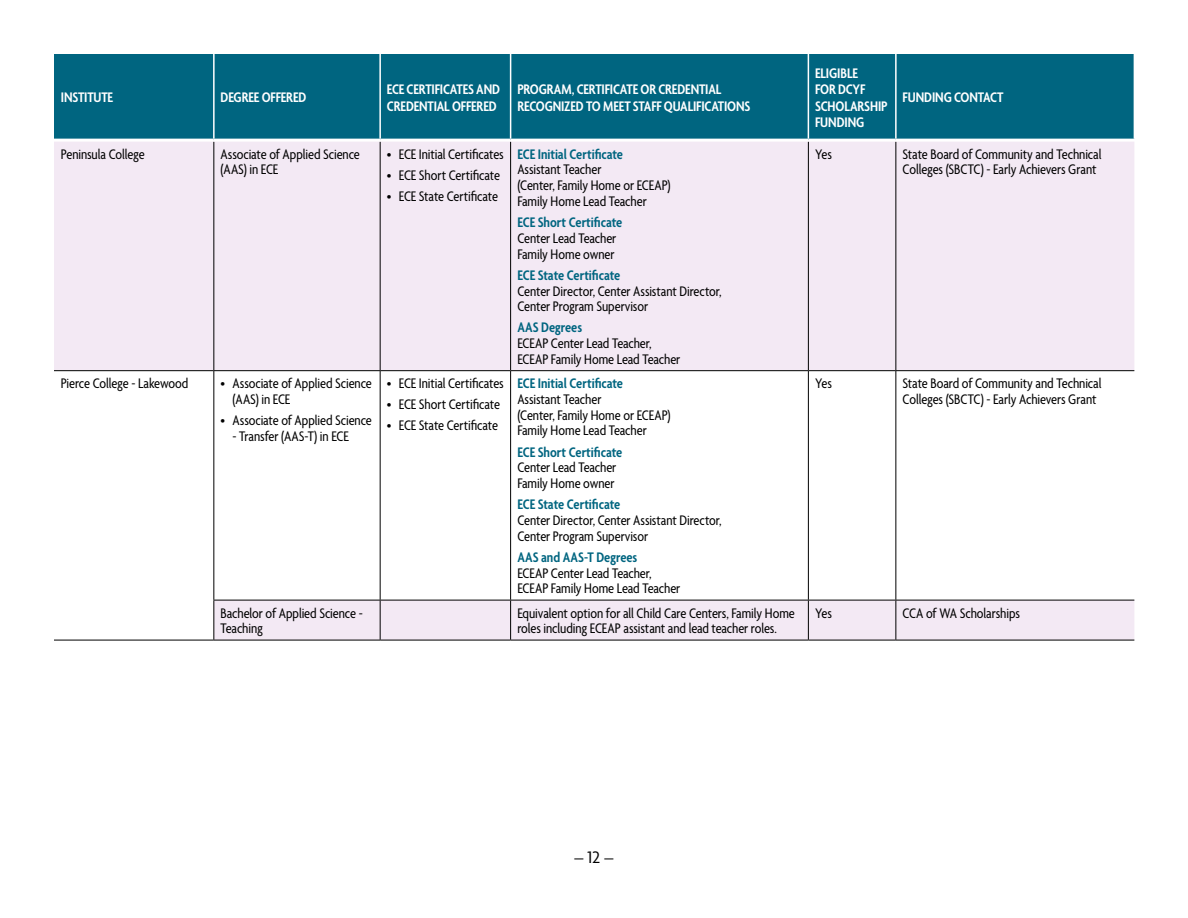
<style>
.page{position:relative;width:1188px;height:918px;background:#fff}
.page>*{position:absolute;margin:0;border:0;box-sizing:border-box;transform-origin:0 0}
.t1{font:18px "Agenda";color:#000}
.t2{font:condensed 15px/15.8px "Agenda";letter-spacing:-.005em;color:#000}
.t3{font:600 condensed 15px/16.5px "Agenda";letter-spacing:-.01em;color:#fff}
.t4{font:600 condensed 15px "Agenda";letter-spacing:-.005em;color:#006580}
</style>
<div class="page">
<div style="left:54px;top:54px;width:1080px;height:85px;background:#006580"></div>
<div style="left:54px;top:142px;width:1080px;height:228px;background:#f3e9f4"></div>
<svg style="left:54px;top:371px;width:1080px;height:269px"></svg>
<hr style="left:213px;top:142px;width:1px;height:228px;background:#000">
<hr style="left:380px;top:142px;width:1px;height:228px;background:#000">
<hr style="left:510px;top:142px;width:1px;height:228px;background:#000">
<hr style="left:808px;top:142px;width:1px;height:228px;background:#000">
<hr style="left:895px;top:142px;width:1px;height:228px;background:#000">
<hr style="left:213px;top:371px;width:1px;height:229px;background:#000">
<hr style="left:380px;top:371px;width:1px;height:229px;background:#000">
<hr style="left:510px;top:371px;width:1px;height:229px;background:#000">
<hr style="left:808px;top:371px;width:1px;height:229px;background:#000">
<hr style="left:895px;top:371px;width:1px;height:229px;background:#000">
<hr style="left:213px;top:600px;width:1px;height:40px;background:#000">
<hr style="left:380px;top:600px;width:1px;height:40px;background:#000">
<hr style="left:510px;top:600px;width:1px;height:40px;background:#000">
<hr style="left:808px;top:600px;width:1px;height:40px;background:#000">
<hr style="left:895px;top:600px;width:1px;height:40px;background:#000">
<hr style="left:213px;top:54px;width:2px;height:85px;background:#fff">
<hr style="left:379px;top:54px;width:2px;height:85px;background:#fff">
<hr style="left:510px;top:54px;width:1px;height:85px;background:#fff">
<hr style="left:808px;top:54px;width:1px;height:85px;background:#fff">
<hr style="left:895px;top:54px;width:2px;height:85px;background:#fff">
<hr style="left:54px;top:370px;width:160px;height:1px;background:#000">
<hr style="left:214px;top:370px;width:166px;height:1px;background:#000">
<hr style="left:380px;top:370px;width:131px;height:1px;background:#000">
<hr style="left:511px;top:370px;width:297px;height:1px;background:#000">
<hr style="left:808px;top:370px;width:88px;height:1px;background:#000">
<hr style="left:896px;top:370px;width:238px;height:1px;background:#000">
<hr style="left:213px;top:600px;width:167px;height:1px;background:#000">
<hr style="left:380px;top:600px;width:131px;height:1px;background:#000">
<hr style="left:511px;top:600px;width:297px;height:1px;background:#000">
<hr style="left:808px;top:600px;width:88px;height:1px;background:#000">
<hr style="left:896px;top:600px;width:238px;height:1px;background:#000">
<hr style="left:54px;top:640px;width:160px;height:1px;background:#000">
<hr style="left:214px;top:640px;width:166px;height:1px;background:#000">
<hr style="left:380px;top:640px;width:131px;height:1px;background:#000">
<hr style="left:511px;top:640px;width:297px;height:1px;background:#000">
<hr style="left:808px;top:640px;width:88px;height:1px;background:#000">
<hr style="left:896px;top:640px;width:238px;height:1px;background:#000">
<p class="t3" style="left:61px;top:90px;width:54px">INSTITUTE</p>
<p class="t3" style="left:221px;top:90px;width:87px">DEGREE OFFERED</p>
<p class="t3" style="left:387px;top:82px;width:115px">ECE CERTIFICATES AND<br>CREDENTIAL OFFERED</p>
<p class="t3" style="left:517px;top:82px;width:235px">PROGRAM, CERTIFICATE OR CREDENTIAL<br>RECOGNIZED TO MEET STAFF QUALIFICATIONS</p>
<p class="t2" style="left:61px;top:147px;width:86px">Peninsula College</p>
<p class="t2" style="left:221px;top:147px;width:141px">Associate of Applied Science (AAS) in ECE</p>
<p class="t2" style="left:387px;top:147px;width:118px">• ECE Initial Certificates</p>
<p class="t2" style="left:387px;top:168px;width:115px">• ECE Short Certificate</p>
<p class="t2" style="left:387px;top:189px;width:113px">• ECE State Certificate</p>
<p class="t4" style="left:517px;top:146px;width:107px">ECE Initial Certificate</p>
<p class="t2" style="left:517px;top:163px;width:155px">Assistant Teacher<br>(Center, Family Home or ECEAP)<br>Family Home Lead Teacher</p>
<p class="t4" style="left:517px;top:214px;width:106px">ECE Short Certificate</p>
<p class="t2" style="left:517px;top:231px;width:100px">Center Lead Teacher<br>Family Home owner</p>
<p class="t4" style="left:517px;top:267px;width:105px">ECE State Certificate</p>
<p class="t2" style="left:517px;top:284px;width:206px">Center Director, Center Assistant Director,<br>Center Program Supervisor</p>
<p class="t4" style="left:517px;top:320px;width:66px">AAS Degrees</p>
<p class="t2" style="left:517px;top:336px;width:164px">ECEAP Center Lead Teacher,<br>ECEAP Family Home Lead Teacher</p>
<p class="t2" style="left:61px;top:376px;width:129px">Pierce College - Lakewood</p>
<p class="t2" style="left:233px;top:376px;width:141px;text-indent:-12px">• Associate of Applied Science (AAS) in ECE</p>
<p class="t2" style="left:221px;top:413px;width:153px">• Associate of Applied Science</p>
<p class="t2" style="left:233px;top:429px;width:118px">- Transfer (AAS-T) in ECE</p>
<p class="t2" style="left:387px;top:376px;width:118px">• ECE Initial Certificates</p>
<p class="t2" style="left:387px;top:398px;width:115px">• ECE Short Certificate</p>
<p class="t2" style="left:387px;top:419px;width:113px">• ECE State Certificate</p>
<p class="t4" style="left:517px;top:375px;width:107px">ECE Initial Certificate</p>
<p class="t2" style="left:517px;top:392px;width:155px">Assistant Teacher<br>(Center, Family Home or ECEAP)<br>Family Home Lead Teacher</p>
<p class="t4" style="left:517px;top:444px;width:106px">ECE Short Certificate</p>
<p class="t2" style="left:517px;top:461px;width:100px">Center Lead Teacher<br>Family Home owner</p>
<p class="t4" style="left:517px;top:496px;width:105px">ECE State Certificate</p>
<p class="t2" style="left:517px;top:513px;width:206px">Center Director, Center Assistant Director,<br>Center Program Supervisor</p>
<p class="t4" style="left:517px;top:549px;width:121px">AAS and AAS-T Degrees</p>
<p class="t2" style="left:517px;top:566px;width:164px">ECEAP Center Lead Teacher,<br>ECEAP Family Home Lead Teacher</p>
<p class="t3" style="left:815px;top:66px;width:74px">ELIGIBLE<br>FOR DCYF<br>SCHOLARSHIP<br>FUNDING</p>
<p class="t3" style="left:903px;top:90px;width:103px">FUNDING CONTACT</p>
<p class="t2" style="left:815px;top:147px;width:18px">Yes</p>
<p class="t2" style="left:903px;top:147px;width:200px">State Board of Community and Technical<br>Colleges (SBCTC) - Early Achievers Grant</p>
<p class="t2" style="left:815px;top:376px;width:18px">Yes</p>
<p class="t2" style="left:903px;top:376px;width:200px">State Board of Community and Technical<br>Colleges (SBCTC) - Early Achievers Grant</p>
<p class="t2" style="left:221px;top:606px;width:144px">Bachelor of Applied Science -<br>Teaching</p>
<p class="t2" style="left:517px;top:606px;width:279px">Equivalent option for all Child Care Centers, Family Home roles including ECEAP assistant and lead teacher roles.</p>
<p class="t2" style="left:815px;top:606px;width:18px">Yes</p>
<p class="t2" style="left:903px;top:606px;width:119px">CCA of WA Scholarships</p>
<p class="t1" style="left:574px;top:847px;width:41px">– 12 –</p>
</div>
